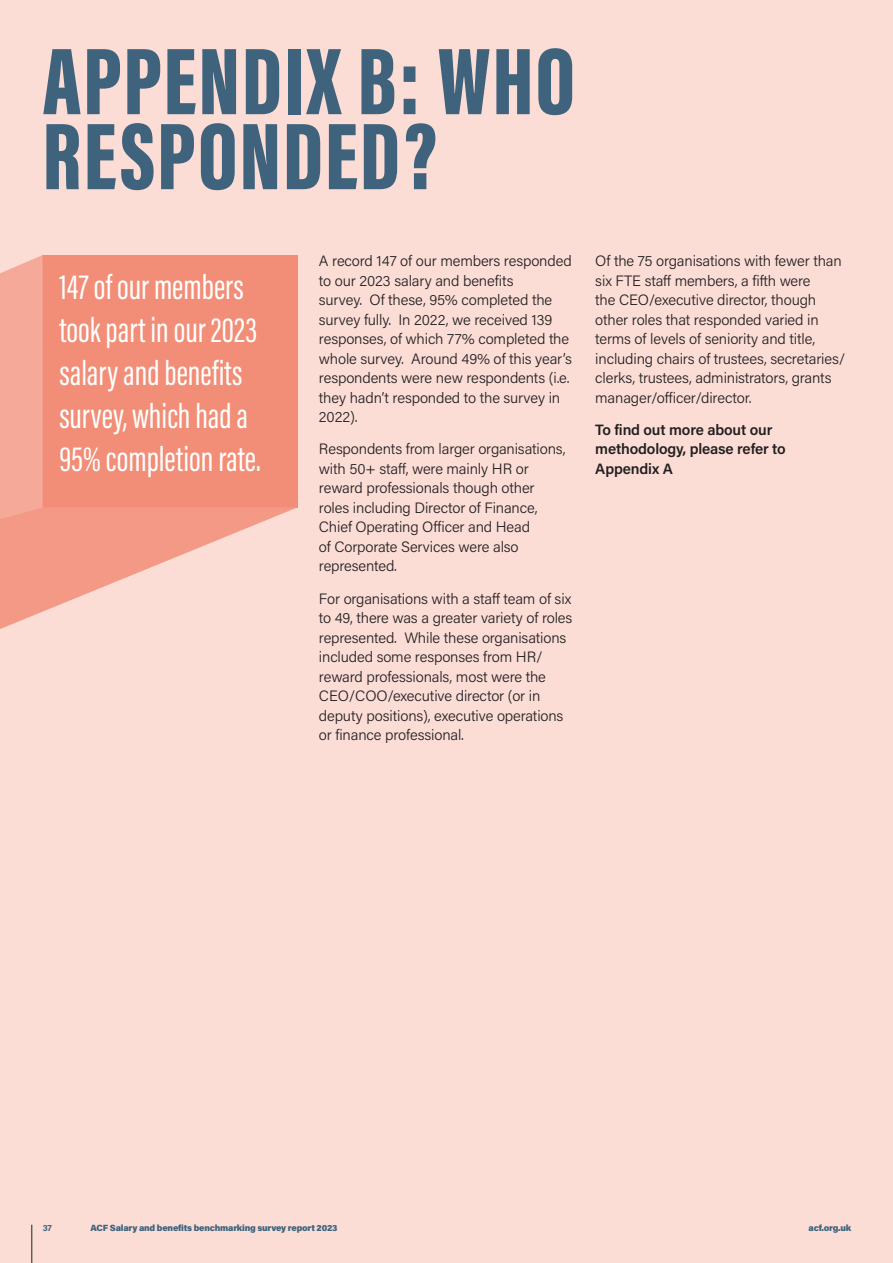
<style>
.page{position:relative;width:893px;height:1263px;background:#fbddd6}
.page>*{position:absolute;margin:0;border:0;box-sizing:border-box;transform-origin:0 0}
.H1_TITLE_DARK_BLUE{font:900 97.5px/75px "Acumin Pro Extra Cond";letter-spacing:.02em;color:#3f637d}
.CALL_OUT_BIG{font:36px/43.2px "Acumin Pro Extra Cond";color:#fff}
.BODY_COPY_BLACK{font:300 15px/19.5px "Acumin Pro";letter-spacing:-.01em;color:#231f20}
.BODY_COPY_BLACK-2{font:600 15px/19.5px "Acumin Pro";letter-spacing:-.01em;color:#231f20}
.t1{font:900 9px "Acumin Pro";letter-spacing:-.025em;color:#3f637d}
.t2{font:700 9px "Acumin Pro";color:#3f637d}
</style>
<div class="page">
<svg style="left:0;top:255px;width:298px;height:374px"></svg>
<hr style="left:32px;top:1225px;width:1px;height:38px;background:#231f20">
<p class="H1_TITLE_DARK_BLUE" style="left:43px;top:43px;width:534px">APPENDIX B: WHO<br>RESPONDED?</p>
<p class="CALL_OUT_BIG" style="left:60px;top:265px;width:203px">147 of our members took part in our 2023 salary and benefits survey, which had a<br>95% completion rate.</p>
<p class="BODY_COPY_BLACK" style="left:319px;top:251px;width:254px">A record 147 of our members responded to our 2023 salary and benefits<br>survey. Of these, 95% completed the survey fully. In 2022, we received 139 responses, of which 77% completed the whole survey. Around 49% of this year’s respondents were new respondents (i.e. they hadn’t responded to the survey in 2022).</p>
<p class="BODY_COPY_BLACK" style="left:319px;top:439px;width:248px">Respondents from larger organisations, with 50+ staff, were mainly HR or reward professionals though other roles including Director of Finance,<br>Chief Operating Officer and Head<br>of Corporate Services were also represented.</p>
<p class="BODY_COPY_BLACK" style="left:319px;top:588px;width:255px">For organisations with a staff team of six to 49, there was a greater variety of roles represented. While these organisations included some responses from HR/ reward professionals, most were the CEO/COO/executive director (or in deputy positions), executive operations or finance professional.</p>
<p class="BODY_COPY_BLACK" style="left:595px;top:251px;width:252px">Of the 75 organisations with fewer than six FTE staff members, a fifth were<br>the CEO/executive director, though other roles that responded varied in terms of levels of seniority and title, including chairs of trustees, secretaries/ clerks, trustees, administrators, grants manager/officer/director.</p>
<p class="BODY_COPY_BLACK-2" style="left:595px;top:419px;width:192px">To find out more about our methodology, please refer to<br>Appendix A</p>
<p class="t2" style="left:43px;top:1222px;width:11px">37</p>
<p class="t1" style="left:91px;top:1222px;width:249px">ACF Salary and benefits benchmarking survey report 2023</p>
<p class="t1" style="left:808px;top:1222px;width:44px">acf.org.uk</p>
</div>
